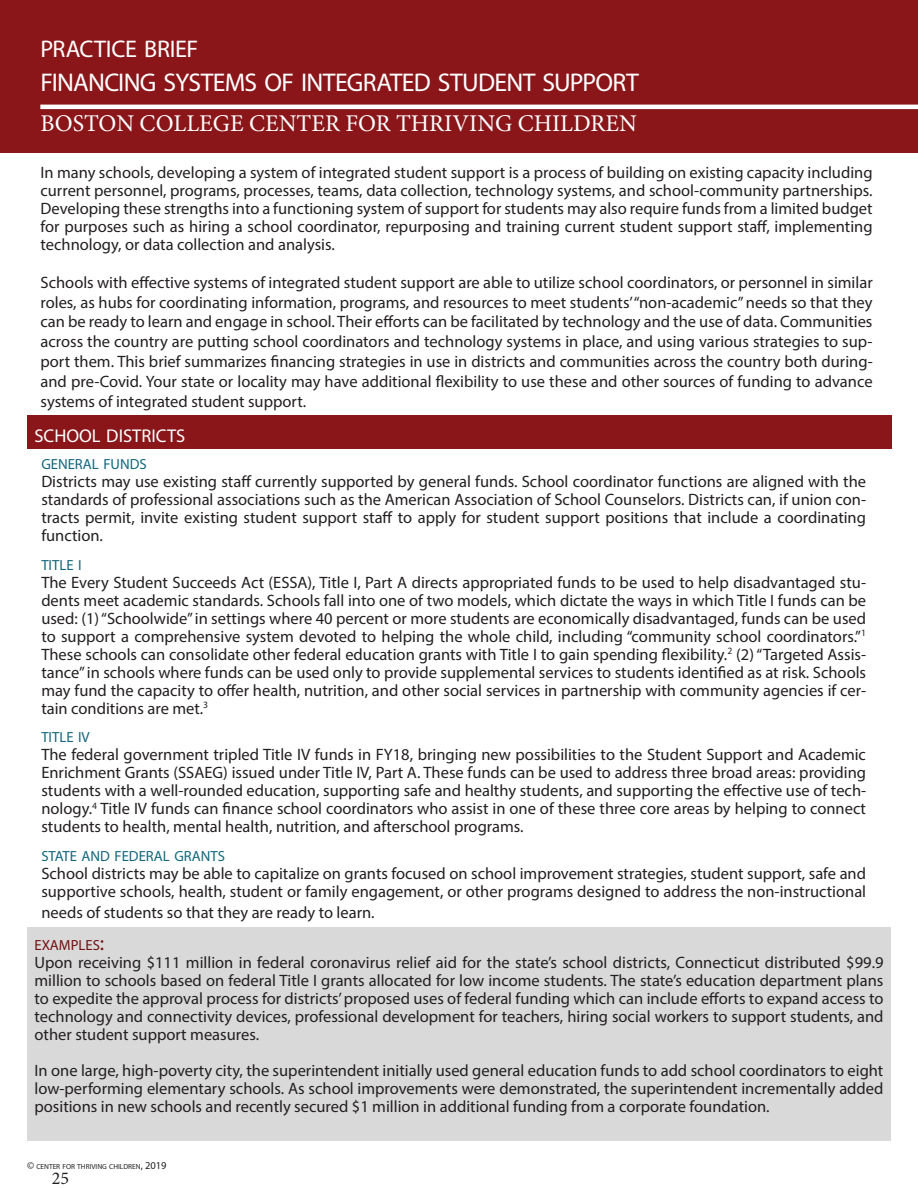
<style>
.page{position:relative;width:918px;height:1188px;background:#fff}
.page>*{position:absolute;margin:0;border:0;box-sizing:border-box;transform-origin:0 0}
.brief_header{font:25.65px "Myriad Pro";letter-spacing:-.025em;color:#fff}
.t1{font:24.15px "Myriad Pro";letter-spacing:-.01em;color:#fff}
.t2{font:24px "Minion Pro";color:#fff}
.t3{font:18.45px "Myriad Pro";color:#fff}
.t4{font:18px "Minion Pro";color:#231f20}
.t5{font:16.5px/18px "Myriad Pro";color:#231f20;text-align:justify}
.t6{font:14.7px "Myriad Pro";color:#11677c}
.t7{font:14.7px "Myriad Pro";color:#731012}
.t8{font:7.35px "Myriad Pro";color:#231f20}
.s1{font-size:21px}
.s2{font-size:10.5px}
</style>
<div class="page">
<div style="left:27px;top:927px;width:864px;height:213px;background:#d9d9d9"></div>
<div style="left:0;top:0;width:918px;height:152px;background:#8a1619"></div>
<hr style="left:40px;top:105px;width:878px;height:4px;background:#fff">
<div style="left:27px;top:415px;width:864px;height:34px;background:#8a1619"></div>
<p class="t1" style="left:40px;top:34px;width:160px">PRACTICE BRIEF</p>
<p class="brief_header" style="left:40px;top:67px;width:600px">FINANCING SYSTEMS OF INTEGRATED STUDENT SUPPORT</p>
<p class="t2" style="left:40px;top:107px;width:598px">BOSTON COLLEGE CENTER FOR THRIVING CHILDREN</p>
<p class="t5" style="left:40px;top:163px;width:834px">In many schools, developing a system of integrated student support is a process of building on existing capacity including current personnel, programs, processes, teams, data collection, technology systems, and school-community partnerships.<br>Developing these strengths into a functioning system of support for students may also require funds from a limited budget for purposes such as hiring a school coordinator, repurposing and training current student support staff, implementing technology, or data collection and analysis.</p>
<p class="t5" style="left:40px;top:272px;width:834px;line-height:19.8px">Schools with effective systems of integrated student support are able to utilize school coordinators, or personnel in similar roles, as hubs for coordinating information, programs, and resources to meet students’“non-academic” needs so that they can be ready to learn and engage in school. Their efforts can be facilitated by technology and the use of data. Communities across the country are putting school coordinators and technology systems in place, and using various strategies to sup&shy;port them. This brief summarizes financing strategies in use in districts and communities across the country both during&shy;and pre-Covid. Your state or locality may have additional flexibility to use these and other sources of funding to advance systems of integrated student support.</p>
<p class="t3" style="left:34px;top:425px;width:152px">SCHOOL DISTRICTS</p>
<p class="t6" style="left:41px;top:455px;width:107px">GENERAL FUNDS</p>
<p class="t5" style="left:41px;top:473px;width:826px">Districts may use existing staff currently supported by general funds. School coordinator functions are aligned with the standards of professional associations such as the American Association of School Counselors. Districts can, if union con&shy;tracts permit, invite existing student support staff to apply for student support positions that include a coordinating function.</p>
<p class="t6" style="left:41px;top:556px;width:42px">TITLE I</p>
<p class="t5" style="left:41px;top:573px;width:826px">The Every Student Succeeds Act (ESSA), Title I, Part A directs appropriated funds to be used to help disadvantaged stu&shy;dents meet academic standards. Schools fall into one of two models, which dictate the ways in which Title I funds can be used: (1) “Schoolwide” in settings where 40 percent or more students are economically disadvantaged, funds can be used to support a comprehensive system devoted to helping the whole child, including “community school coordinators.”<sup>1<br></sup>These schools can consolidate other federal education grants with Title I to gain spending flexibility.<sup>2</sup> (2) “Targeted Assis&shy;tance” in schools where funds can be used only to provide supplemental services to students identified as at risk. Schools may fund the capacity to offer health, nutrition, and other social services in partnership with community agencies if cer&shy;tain conditions are met.<sup>3</sup></p>
<p class="t6" style="left:41px;top:728px;width:50px">TITLE IV</p>
<p class="t5" style="left:41px;top:746px;width:826px">The federal government tripled Title IV funds in FY18, bringing new possibilities to the Student Support and Academic Enrichment Grants (SSAEG) issued under Title IV, Part A. These funds can be used to address three broad areas: providing students with a well-rounded education, supporting safe and healthy students, and supporting the effective use of tech&shy;nology.<sup>4</sup> Title IV funds can finance school coordinators who assist in one of these three core areas by helping to connect students to health, mental health, nutrition, and afterschool programs.</p>
<p class="t6" style="left:41px;top:847px;width:185px">STATE AND FEDERAL GRANTS</p>
<p class="t5" style="left:41px;top:864px;width:826px">School districts may be able to capitalize on grants focused on school improvement strategies, student support, safe and supportive schools, health, student or family engagement, or other programs designed to address the non-instructional</p>
<p class="t5" style="left:41px;top:903px;width:335px">needs of students so that they are ready to learn.</p>
<p class="t7" style="left:34px;top:936px;width:71px">EXAMPLES<span class="s1">:</span></p>
<p class="t5" style="left:34px;top:954px;width:851px">Upon receiving $111 million in federal coronavirus relief aid for the state’s school districts, Connecticut distributed $99.9 million to schools based on federal Title I grants allocated for low income students. The state’s education department plans to expedite the approval process for districts’ proposed uses of federal funding which can include efforts to expand access to technology and connectivity devices, professional development for teachers, hiring social workers to support students, and other student support measures.</p>
<p class="t5" style="left:34px;top:1062px;width:850px">In one large, high-poverty city, the superintendent initially used general education funds to add school coordinators to eight low-performing elementary schools. As school improvements were demonstrated, the superintendent incrementally added positions in new schools and recently secured $1 million in additional funding from a corporate foundation.</p>
<p class="t8" style="left:27px;top:1162px;width:141px"><span class="s2">©</span> CENTER FOR THRIVING CHILDREN<span class="s2">, 2019</span></p>
<p class="t4" style="left:52px;top:1166px;width:19px">25</p>
</div>
